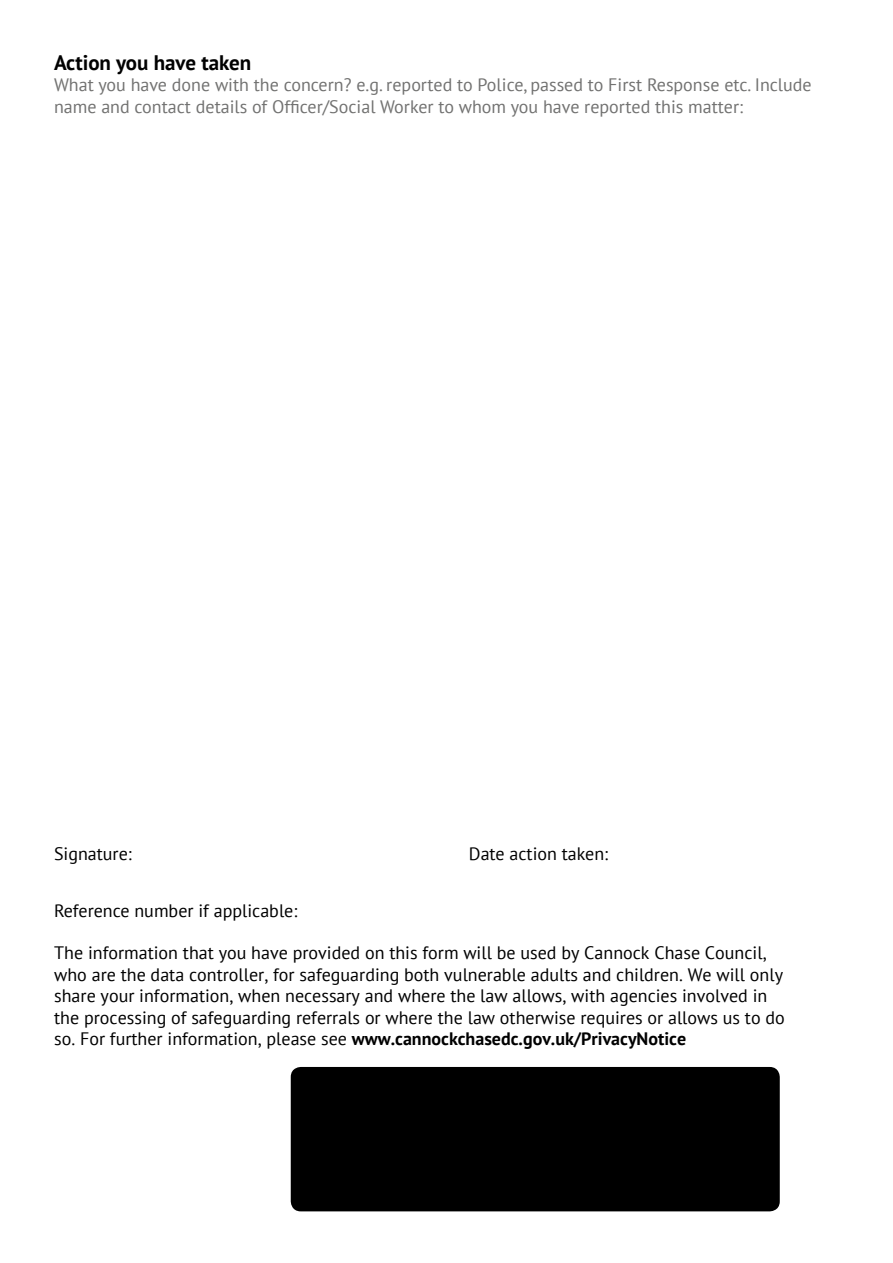
<style>
.page{position:relative;width:893px;height:1263px;background:#fff}
.page>*{position:absolute;margin:0;border:0;box-sizing:border-box;transform-origin:0 0}
.t1{font:700 21px "PT Sans";color:#000}
.t2{font:18px/21.6px "PT Sans";color:#000}
.t3{font:18px/21.6px "PT Sans";color:#727271}
.s1{font-weight:700}
</style>
<div class="page">
<div style="left:291px;top:1067px;width:489px;height:144px;background:#000;border-radius:10px"></div>
<p class="t1" style="left:54px;top:48px;width:199px">Action you have taken</p>
<p class="t3" style="left:54px;top:74px;width:759px">What you have done with the concern? e.g. reported to Police, passed to First Response etc. Include name and contact details of Officer/Social Worker to whom you have reported this matter:</p>
<p class="t2" style="left:54px;top:842px;width:79px">Signature:</p>
<p class="t2" style="left:469px;top:842px;width:141px">Date action taken:</p>
<p class="t2" style="left:54px;top:900px;width:245px">Reference number if applicable:</p>
<p class="t2" style="left:54px;top:941px;width:732px">The information that you have provided on this form will be used by Cannock Chase Council, who are the data controller, for safeguarding both vulnerable adults and children. We will only share your information, when necessary and where the law allows, with agencies involved in the processing of safeguarding referrals or where the law otherwise requires or allows us to do so. For further information, please see <span class="s1">www.cannockchasedc.gov.uk/PrivacyNotice</span></p>
</div>
